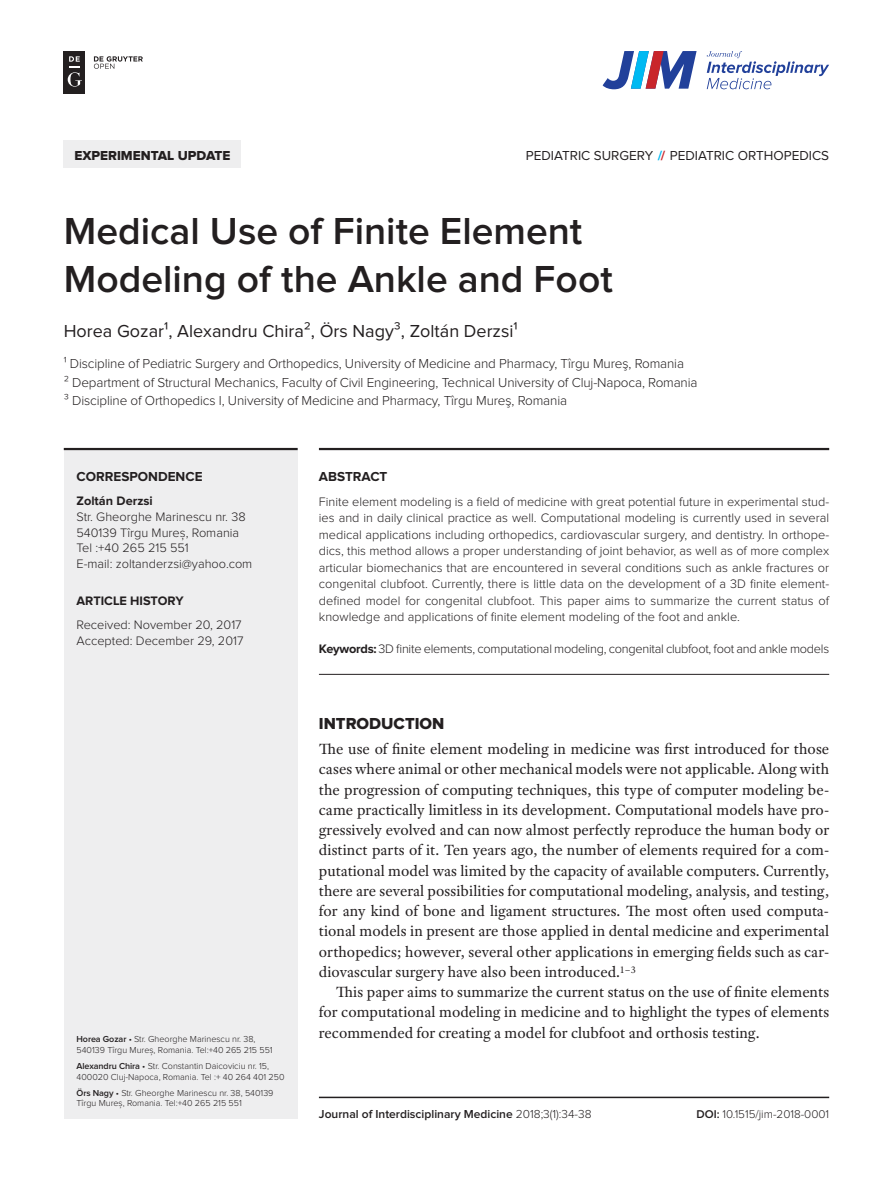
<style>
.page{position:relative;width:893px;height:1191px;background:#fff}
.page>*{position:absolute;margin:0;border:0;box-sizing:border-box;transform-origin:0 0}
.t1{font:600 39px/48px "Proxima Nova";color:#231f20}
.t2{font:18px "Proxima Nova";color:#231f20}
.t3{font:16.5px "Proxima Nova Extrabld";color:#231f20}
.t4{font:15.75px/20.2px "Adobe Text Pro";color:#231f20;text-align:justify}
.t5{font:300 13.5px/18.6px "Proxima Nova";letter-spacing:-.01em;color:#231f20}
.t6{font:13.5px "Proxima Nova";color:#231f20}
.t7{font:700 13.5px "Proxima Nova";color:#231f20}
.t8{font:13.5px "Proxima Nova Extrabld";color:#231f20}
.t9{font:300 12.75px/16.5px "Proxima Nova";color:#231f20}
.t10{font:300 12.75px "Proxima Nova";letter-spacing:-.02em;color:#231f20}
.t11{font:700 12.75px "Proxima Nova";color:#231f20}
.t12{font:600 12px "Proxima Nova";color:#231f20}
.t13{font:300 11.7px "Proxima Nova";color:#231f20}
.t14{font:300 9px/10.8px "Proxima Nova";color:#231f20}
.s1{font-weight:700;color:#00b9f2}
.s2{font-weight:700;color:#c9252b}
.s3{font-weight:600}
.s4{font-weight:400}
.s5{font-weight:700}
.s6{font-weight:300}
</style>
<div class="page">
<div style="left:64px;top:51px;width:21px;height:43px;background:#231f20"></div>
<svg style="left:68px;top:56px;width:14px;height:31px"></svg>
<svg style="left:94px;top:56px;width:49px;height:13px"></svg>
<svg style="left:707px;top:51px;width:122px;height:38px"></svg>
<svg style="left:603px;top:51px;width:94px;height:38px"></svg>
<div style="left:64px;top:448px;width:234px;height:670px;background:#eeeeef"></div>
<hr style="left:64px;top:448px;width:234px;height:2px;background:#231f20">
<hr style="left:319px;top:1096px;width:510px;height:2px;background:#231f20">
<div style="left:64px;top:140px;width:177px;height:28px;background:#eeeeef"></div>
<hr style="left:319px;top:448px;width:510px;height:2px;background:#231f20">
<hr style="left:319px;top:674px;width:510px;height:1px;background:#231f20">
<p class="t8" style="left:74px;top:149px;width:158px">EXPERIMENTAL UPDATE</p>
<p class="t6" style="left:526px;top:149px;width:305px">PEDIATRIC SURGERY <span class="s1">/</span><span class="s2">/</span> PEDIATRIC ORTHOPEDICS</p>
<h1 class="t1" style="left:64px;top:208px;width:551px">Medical Use of Finite Element<br>Modeling of the Ankle and Foot</h1>
<p class="t2" style="left:64px;top:322px;width:455px">Horea Gozar¹, Alexandru Chira², Örs Nagy³, Zoltán Derzsi¹</p>
<p class="t5" style="left:64px;top:355px;width:635px">¹ Discipline of Pediatric Surgery and Orthopedics, University of Medicine and Pharmacy, Tîrgu Mureş, Romania<br>² Department of Structural Mechanics, Faculty of Civil Engineering, Technical University of Cluj-Napoca, Romania<br>³ Discipline of Orthopedics I, University of Medicine and Pharmacy, Tîrgu Mureş, Romania</p>
<p class="t7" style="left:77px;top:470px;width:128px">CORRESPONDENCE</p>
<p class="t11" style="left:77px;top:495px;width:78px">Zoltán Derzsi</p>
<p class="t9" style="left:77px;top:509px;width:177px;line-height:15.8px">Str. Gheorghe Marinescu nr. 38<br>540139 Tîrgu Mureș, Romania<br>Tel :+40 265 215 551<br>E-mail: zoltanderzsi@yahoo.com</p>
<p class="t11" style="left:77px;top:595px;width:109px">ARTICLE HISTORY</p>
<p class="t9" style="left:77px;top:618px;width:168px;line-height:15.8px">Received: November 20, 2017<br>Accepted: December 29, 2017</p>
<p class="t14" style="left:77px;top:1034px;width:198px"><span class="s3">Horea Gozar</span> <span class="s4">•</span> Str. Gheorghe Marinescu nr. 38,<br>540139 Tîrgu Mureș, Romania. Tel:+40 265 215 551</p>
<p class="t14" style="left:77px;top:1060px;width:210px"><span class="s3">Alexandru Chira</span> <span class="s4">•</span> Str. Constantin Daicoviciu nr. 15,<br>400020 Cluj-Napoca, Romania. Tel :+ 40 264 401 250</p>
<p class="t14" style="left:77px;top:1087px;width:198px"><span class="s3">Örs Nagy</span> <span class="s4">•</span> Str. Gheorghe Marinescu nr. 38, 540139<br>Tîrgu Mureș, Romania. Tel:+40 265 215 551</p>
<p class="t7" style="left:319px;top:470px;width:70px">ABSTRACT</p>
<p class="t9" style="left:319px;top:494px;width:512px;text-align:justify">Finite element modeling is a field of medicine with great potential future in experimental stud&shy;ies and in daily clinical practice as well. Computational modeling is currently used in several medical applications including orthopedics, cardiovascular surgery, and dentistry. In orthope&shy;dics, this method allows a proper understanding of joint behavior, as well as of more complex articular biomechanics that are encountered in several conditions such as ankle fractures or congenital clubfoot. Currently, there is little data on the development of a 3D finite element&shy;defined model for congenital clubfoot. This paper aims to summarize the current status of knowledge and applications of finite element modeling of the foot and ankle.</p>
<p class="t10" style="left:319px;top:642px;width:512px"><span class="s5">Keywords:</span> 3D finite elements, computational modeling, congenital clubfoot, foot and ankle models</p>
<p class="t3" style="left:319px;top:716px;width:17px">INTR</p>
<p class="t3" style="left:357px;top:716px;width:87px">ODUCTION</p>
<p class="t4" style="left:319px;top:738px;width:512px">The use of finite element modeling in medicine was first introduced for those cases where animal or other mechanical models were not applicable. Along with the progression of computing techniques, this type of computer modeling be&shy;came practically limitless in its development. Computational models have pro&shy;gressively evolved and can now almost perfectly reproduce the human body or distinct parts of it. Ten years ago, the number of elements required for a com&shy;putational model was limited by the capacity of available computers. Currently, there are several possibilities for computational modeling, analysis, and testing, for any kind of bone and ligament structures. The most often used computa&shy;tional models in present are those applied in dental medicine and experimental orthopedics; however, several other applications in emerging fields such as car&shy;diovascular surgery have also been introduced.<sup>1–3</sup></p>
<p class="t4" style="left:319px;top:981px;width:512px;text-indent:17px">This paper aims to summarize the current status on the use of finite elements for computational modeling in medicine and to highlight the types of elements recommended for creating a model for clubfoot and orthosis testing.</p>
<p class="t12" style="left:319px;top:1108px;width:274px">Journal of Interdisciplinary Medicine <span class="s6">2018;3(1):34-38</span></p>
<p class="t13" style="left:696px;top:1108px;width:134px"><span class="s3">DOI:</span> 10.1515/jim-2018-0001</p>
</div>
